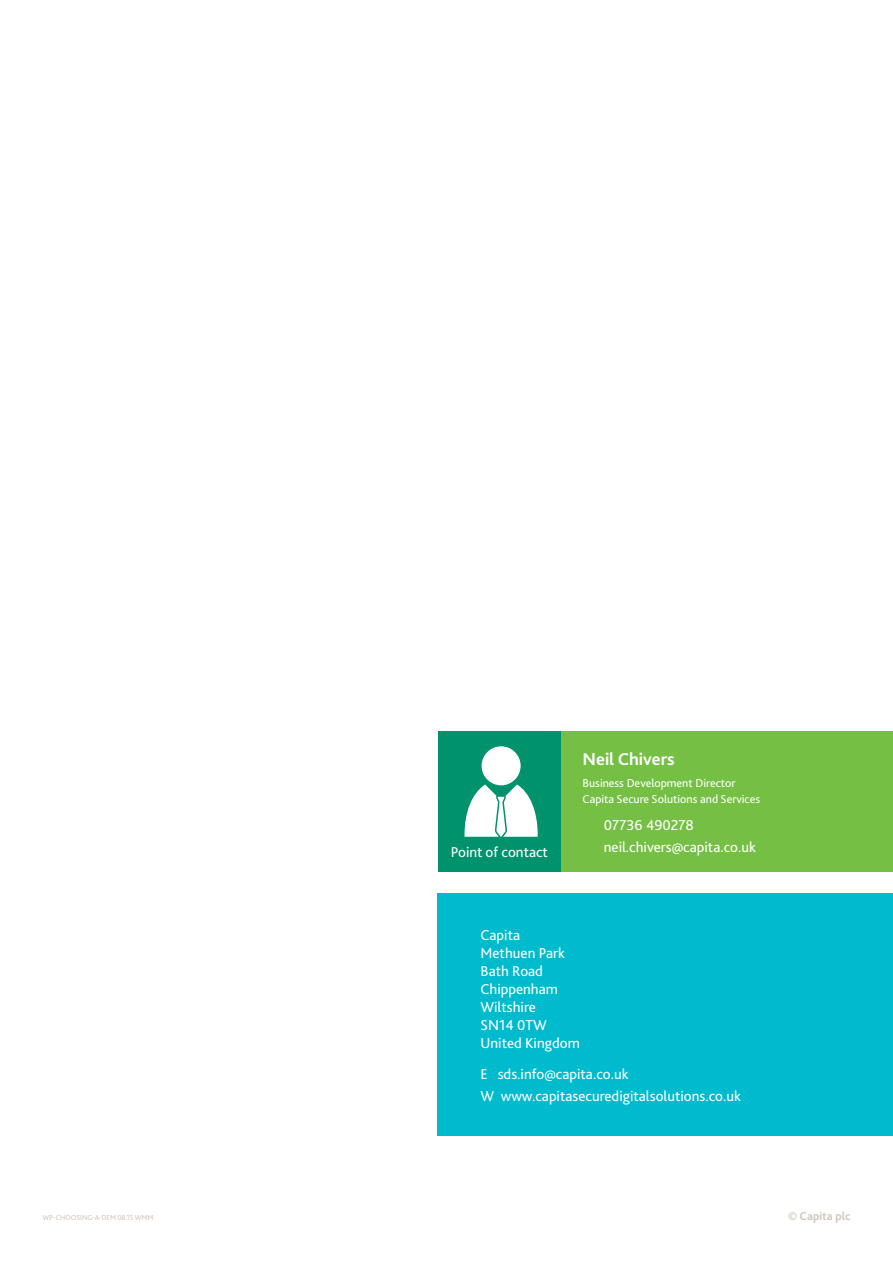
<style>
.page{position:relative;width:893px;height:1263px;background:#fff}
.page>*{position:absolute;margin:0;border:0;box-sizing:border-box;transform-origin:0 0}
.t1{font:700 18px "Bliss 2";color:#fff}
.t2{font:15px/18px "Bliss 2";color:#fff}
.t3{font:12px/16.2px "Bliss 2";color:#fff}
.t4{font:700 12px "Bliss 2";color:#d0c7bd}
.t5{font:7.5px "Bliss 2";letter-spacing:-.01em;color:#d0c7bd}
</style>
<div class="page">
<div style="left:438px;top:893px;width:455px;height:242px;background:#00bbce"></div>
<div style="left:438px;top:731px;width:123px;height:141px;background:#00926c"></div>
<div style="left:561px;top:731px;width:332px;height:141px;background:#75c044"></div>
<svg style="left:465px;top:746px;width:73px;height:91px"></svg>
<p class="t2" style="left:451px;top:842px;width:99px">Point of contact</p>
<p class="t1" style="left:583px;top:747px;width:94px">Neil Chivers</p>
<p class="t3" style="left:583px;top:774px;width:179px">Business Development Director<br>Capita Secure Solutions and Services</p>
<p class="t2" style="left:604px;top:813px;width:154px;line-height:22.2px">07736 490278 neil.chivers@capita.co.uk</p>
<p class="t2" style="left:480px;top:926px;width:101px">Capita<br>Methuen Park<br>Bath Road<br>Chippenham<br>Wiltshire<br>SN14 0TW<br>United Kingdom</p>
<p class="t2" style="left:480px;top:1062px;width:262px;line-height:22.2px">E sds.info@capita.co.uk<br>W www.capitasecuredigitalsolutions.co.uk</p>
<p class="t5" style="left:43px;top:1213px;width:112px">WP-CHOOSING-A-DEM 08.15 WMM</p>
<p class="t4" style="left:788px;top:1209px;width:64px">© Capita plc</p>
</div>
